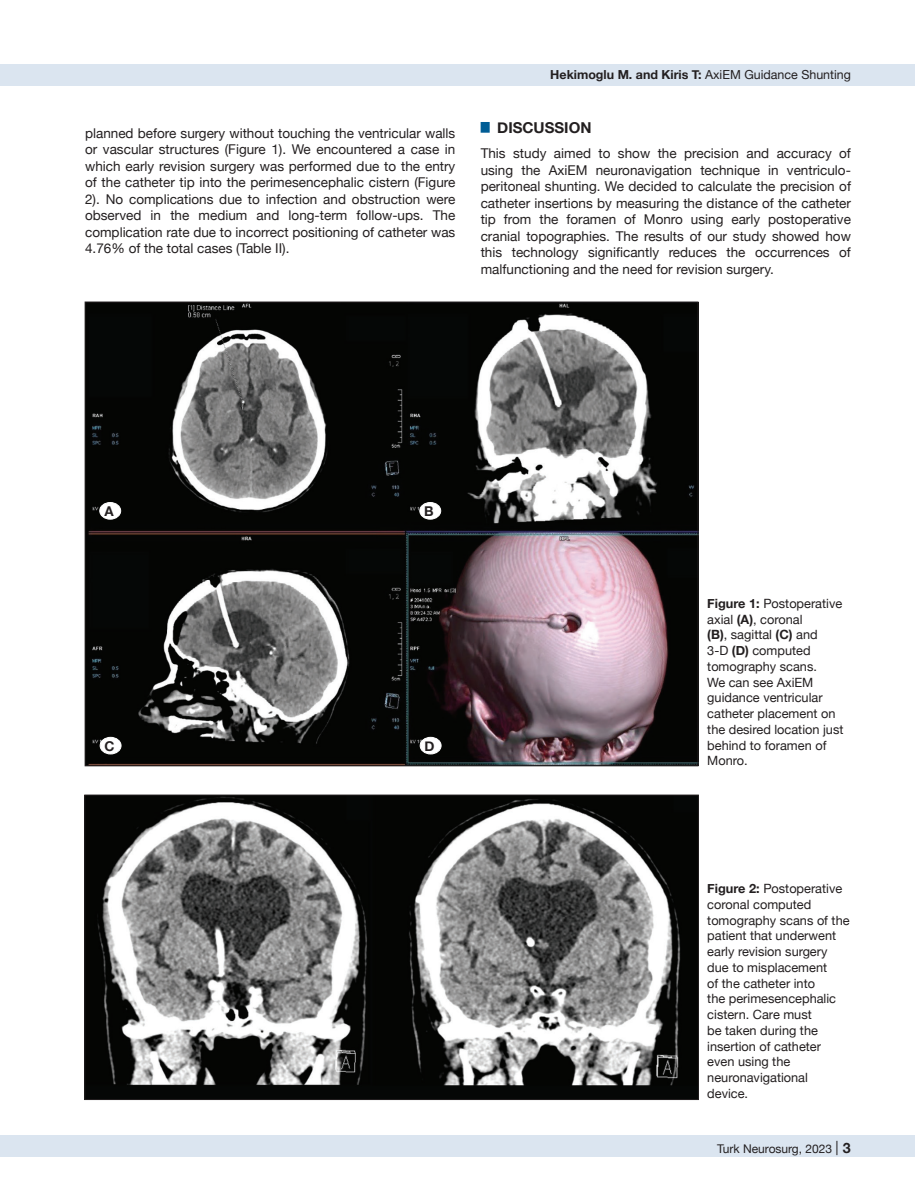
<style>
.page{position:relative;width:915px;height:1191px;background:#fff}
.page>*{position:absolute;margin:0;border:0;box-sizing:border-box;transform-origin:0 0}
.t1{font:700 15px "Helvetica Neue";color:#231f20}
.t2{font:13.5px/16.5px "Helvetica Neue";color:#231f20;text-align:justify}
.t3{font:700 13.5px "Helvetica Neue";color:#231f20}
.t4{font:12.75px/15.8px "Helvetica Neue";color:#231f20}
.t5{font:700 12.45px "Helvetica Neue";color:#231f20}
.t6{font:12px "Helvetica Neue";color:#231f20}
.s1{font-weight:400}
.s2{font-weight:700}
.s3{font-size:14.25px}
.s4{font-weight:700;font-size:14.25px}
</style>
<div class="page">
<div style="left:0;top:1135px;width:914px;height:22px;background:#dbe5f0"></div>
<div style="left:0;top:64px;width:914px;height:21px;background:#dbe5f0"></div>
<img style="left:87px;top:304px;width:609px;height:460px">
<img style="left:86px;top:796px;width:610px;height:302px">
<div style="left:100px;top:502px;width:21px;height:17px;background:#fff;border-radius:50%"></div>
<div style="left:99px;top:502px;width:22px;height:17px;border:1px solid #fff;border-radius:50%"></div>
<div style="left:419px;top:502px;width:21px;height:17px;background:#fff;border-radius:50%"></div>
<div style="left:419px;top:502px;width:22px;height:17px;border:1px solid #fff;border-radius:50%"></div>
<div style="left:100px;top:737px;width:21px;height:17px;background:#fff;border-radius:50%"></div>
<div style="left:100px;top:737px;width:21px;height:17px;border:1px solid #fff;border-radius:50%"></div>
<div style="left:420px;top:737px;width:21px;height:17px;background:#fff;border-radius:50%"></div>
<div style="left:420px;top:737px;width:21px;height:17px;border:1px solid #fff;border-radius:50%"></div>
<p class="t5" style="left:550px;top:65px;width:302px">Hekimoglu M. and Kiris T: <span class="s1">AxiEM Guidance Shunting</span></p>
<p class="t2" style="left:85px;top:125px;width:371px">planned before surgery without touching the ventricular walls or vascular structures (Figure 1). We encountered a case in which early revision surgery was performed due to the entry of the catheter tip into the perimesencephalic cistern (Figure 2). No complications due to infection and obstruction were observed in the medium and long-term follow-ups. The complication rate due to incorrect positioning of catheter was 4.76% of the total cases (Table II).</p>
<p class="t1" style="left:480px;top:116px;width:112px"><sup>█</sup> DISCUSSION</p>
<p class="t2" style="left:480px;top:146px;width:371px">This study aimed to show the precision and accuracy of using the AxiEM neuronavigation technique in ventriculo&shy;peritoneal shunting. We decided to calculate the precision of catheter insertions by measuring the distance of the catheter tip from the foramen of Monro using early postoperative cranial topographies. The results of our study showed how this technology significantly reduces the occurrences of malfunctioning and the need for revision surgery.</p>
<p class="t3" style="left:104px;top:500px;width:11px">A</p>
<p class="t3" style="left:424px;top:500px;width:11px">B</p>
<p class="t3" style="left:104px;top:735px;width:12px">C</p>
<p class="t3" style="left:424px;top:735px;width:12px">D</p>
<p class="t4" style="left:707px;top:596px;width:138px"><span class="s2">Figure 1:</span> Postoperative axial <span class="s2">(A)</span>, coronal<br><span class="s2">(B)</span>, sagittal <span class="s2">(C)</span> and<br>3-D <span class="s2">(D)</span> computed tomography scans.<br>We can see AxiEM guidance ventricular catheter placement on the desired location just behind to foramen of<br>Monro.</p>
<p class="t4" style="left:707px;top:881px;width:144px"><span class="s2">Figure 2:</span> Postoperative coronal computed tomography scans of the patient that underwent early revision surgery due to misplacement<br>of the catheter into<br>the perimesencephalic cistern. Care must<br>be taken during the insertion of catheter even using the neuronavigational device.</p>
<p class="t6" style="left:716px;top:1140px;width:156px">Turk Neurosurg, 2023 <span class="s3">|</span> <span class="s4">3 3</span></p>
</div>
